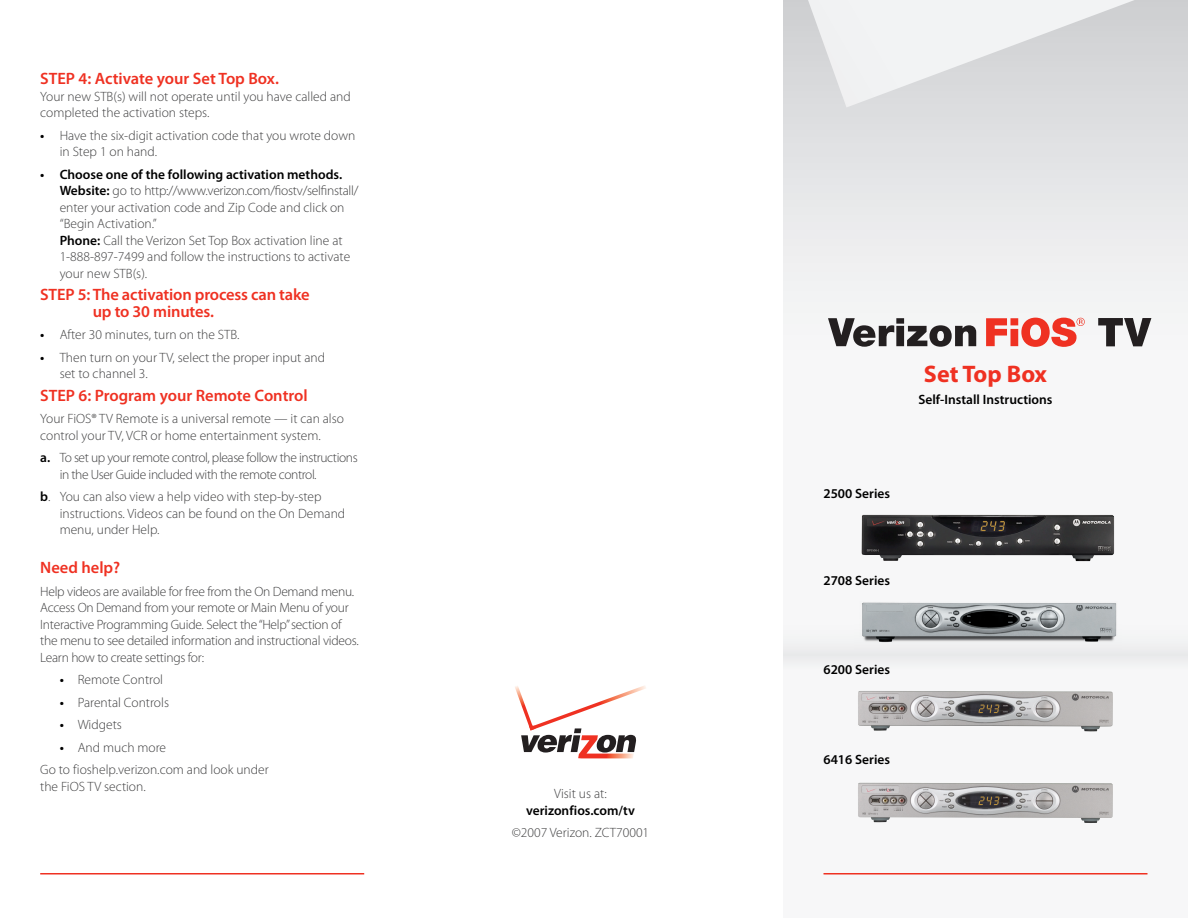
<style>
.page{position:relative;width:1188px;height:918px;background:#fff}
.page>*{position:absolute;margin:0;border:0;box-sizing:border-box;transform-origin:0 0}
.t1{font:700 24px "Myriad Pro";color:#ef3122}
.t2{font:600 16.5px/16.5px "Myriad Pro";letter-spacing:-.01em;color:#ef3122}
.t3{font:300 13.5px/16.5px "Myriad Pro";color:#3e3e3f}
.t4{font:300 13.5px/16.5px "Myriad Pro";letter-spacing:-.02em;color:#3e3e3f}
.t5{font:300 13.5px/16.5px "Myriad Pro";letter-spacing:-.03em;color:#3e3e3f}
.t6{font:600 13.5px "Myriad Pro";color:#000}
.s1{font-weight:600;color:#000}
</style>
<div class="page">
<div style="left:783px;top:0;width:405px;height:918px;background:#f7f7f8"></div>
<div style="left:783px;top:0;width:405px;height:366px;background:linear-gradient(to bottom,#cfd0d2,#fafafb)"></div>
<div style="left:783px;top:649px;width:405px;height:10px;background:#eaebec"></div>
<svg style="left:799px;top:0;width:389px;height:108px"></svg>
<svg style="left:515px;top:686px;width:131px;height:72px"></svg>
<hr style="left:824px;top:873px;width:324px;height:1px;background:#ef3122">
<img style="left:858px;top:691px;width:255px;height:41px">
<img style="left:858px;top:782px;width:255px;height:41px">
<svg style="left:828px;top:318px;width:148px;height:29px"></svg>
<svg style="left:1098px;top:318px;width:53px;height:28px"></svg>
<svg style="left:986px;top:318px;width:99px;height:29px"></svg>
<img style="left:862px;top:602px;width:255px;height:41px">
<img style="left:862px;top:514px;width:252px;height:47px">
<hr style="left:40px;top:873px;width:324px;height:1px;background:#ef3122">
<p class="t2" style="left:40px;top:70px;width:240px">STEP 4: Activate your Set Top Box.</p>
<p class="t3" style="left:40px;top:88px;width:312px">Your new STB(s) will not operate until you have called and completed the activation steps.</p>
<p class="t3" style="left:60px;top:127px;width:297px;text-indent:-20px"><span class="s1">•</span> Have the six-digit activation code that you wrote down in Step 1 on hand.</p>
<p class="t3" style="left:60px;top:166px;width:300px;text-indent:-20px"><span class="s1">• Choose one of the following activation methods.<br>Website:</span> go to http://www.verizon.com/fiostv/selfinstall/ enter your activation code and Zip Code and click on “Begin Activation.”<br><span class="s1">Phone:</span> Call the Verizon Set Top Box activation line at 1-888-897-7499 and follow the instructions to activate your new STB(s).</p>
<p class="t2" style="left:93px;top:286px;width:218px;text-indent:-53px">STEP 5: The activation process can take up to 30 minutes.</p>
<p class="t3" style="left:40px;top:327px;width:201px"><span class="s1">•</span> After 30 minutes, turn on the STB.</p>
<p class="t3" style="left:60px;top:349px;width:267px;text-indent:-20px"><span class="s1">•</span> Then turn on your TV, select the proper input and set to channel 3.</p>
<p class="t2" style="left:40px;top:387px;width:269px">STEP 6: Program your Remote Control</p>
<p class="t3" style="left:40px;top:411px;width:305px">Your FiOS® TV Remote is a universal remote — it can also control your TV, VCR or home entertainment system.</p>
<p class="t5" style="left:60px;top:450px;width:300px;text-indent:-20px"><span class="s1">a.</span> To set up your remote control, please follow the instructions in the User Guide included with the remote control.</p>
<p class="t3" style="left:60px;top:489px;width:287px;text-indent:-20px"><span class="s1">b</span>. You can also view a help video with step-by-step instructions. Videos can be found on the On Demand menu, under Help.</p>
<p class="t2" style="left:40px;top:559px;width:82px">Need help?</p>
<p class="t4" style="left:40px;top:583px;width:320px">Help videos are available for free from the On Demand menu.<br>Access On Demand from your remote or Main Menu of your Interactive Programming Guide. Select the “Help” section of the menu to see detailed information and instructional videos.<br>Learn how to create settings for:</p>
<p class="t3" style="left:60px;top:672px;width:105px"><span class="s1">•</span> Remote Control</p>
<p class="t3" style="left:60px;top:694px;width:111px"><span class="s1">•</span> Parental Controls</p>
<p class="t3" style="left:60px;top:717px;width:64px"><span class="s1">•</span> Widgets</p>
<p class="t3" style="left:40px;top:736px;width:230px;line-height:22.5px;text-indent:19px"><span class="s1">•</span> And much more<br>Go to fioshelp.verizon.com and look under</p>
<p class="t3" style="left:40px;top:778px;width:107px">the FiOS TV section.</p>
<p class="t3" style="left:554px;top:785px;width:54px">Visit us at:</p>
<p class="t6" style="left:526px;top:801px;width:110px">verizonfios.com/tv</p>
<p class="t3" style="left:512px;top:824px;width:139px">©2007 Verizon. ZCT70001</p>
<h1 class="t1" style="left:924px;top:358px;width:125px">Set Top Box</h1>
<p class="t6" style="left:918px;top:391px;width:136px">Self-Install Instructions</p>
<p class="t6" style="left:824px;top:485px;width:68px">2500 Series</p>
<p class="t6" style="left:824px;top:572px;width:68px">2708 Series</p>
<p class="t6" style="left:824px;top:661px;width:68px">6200 Series</p>
<p class="t6" style="left:824px;top:751px;width:68px">6416 Series</p>
</div>
